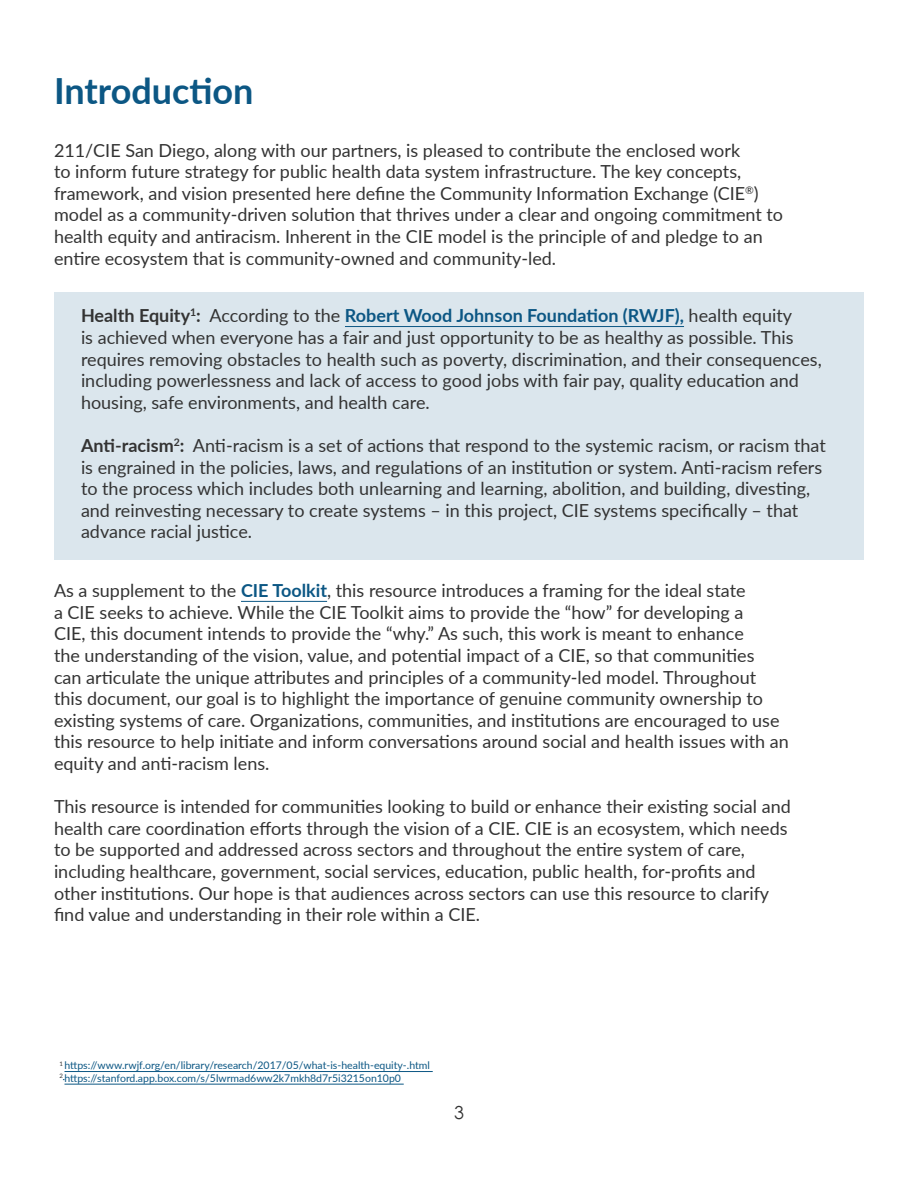
<style>
.page{position:relative;width:918px;height:1188px;background:#fff}
.page>*{position:absolute;margin:0;border:0;box-sizing:border-box;transform-origin:0 0}
.t1{font:700 36px "Lato";color:#0c5784}
.P1{font:18px/21.6px "Lato";color:#333}
.t2{font:18px "Century Gothic Pro";color:#333}
.P1-2{font:10.5px "Lato";color:#0c5784}
.s1{font-weight:700}
.s2{font-weight:700;color:#0c5784}
</style>
<div class="page">
<hr style="left:241px;top:601px;width:86px;height:1px;background:#0c5784">
<hr style="left:64px;top:1071px;width:369px;height:1px;background:#0c5784">
<hr style="left:64px;top:1084px;width:340px;height:1px;background:#0c5784">
<div style="left:54px;top:292px;width:810px;height:268px;background:#dbe6ed"></div>
<hr style="left:345px;top:326px;width:339px;height:1px;background:#0c5784">
<h1 class="t1" style="left:54px;top:64px;width:201px">Introduction</h1>
<p class="P1" style="left:54px;top:139px;width:731px">211/CIE San Diego, along with our partners, is pleased to contribute the enclosed work<br>to inform future strategy for public health data system infrastructure. The key concepts, framework, and vision presented here define the Community Information Exchange (CIE<sup>®</sup>) model as a community-driven solution that thrives under a clear and ongoing commitment to health equity and antiracism. Inherent in the CIE model is the principle of and pledge to an entire ecosystem that is community-owned and community-led.</p>
<p class="P1" style="left:81px;top:304px;width:742px"><span class="s1">Health Equity</span><sup>1</sup><span class="s1">:</span> According to the <span class="s2">Robert Wood Johnson Foundation (RWJF),</span> health equity<br>is achieved when everyone has a fair and just opportunity to be as healthy as possible. This requires removing obstacles to health such as poverty, discrimination, and their consequences, including powerlessness and lack of access to good jobs with fair pay, quality education and housing, safe environments, and health care.</p>
<p class="P1" style="left:81px;top:434px;width:746px"><span class="s1">Anti-racism</span><sup>2</sup><span class="s1">:</span> Anti-racism is a set of actions that respond to the systemic racism, or racism that is engrained in the policies, laws, and regulations of an institution or system. Anti-racism refers to the process which includes both unlearning and learning, abolition, and building, divesting, and reinvesting necessary to create systems – in this project, CIE systems specifically – that advance racial justice.</p>
<p class="P1" style="left:54px;top:579px;width:736px">As a supplement to the <span class="s2">CIE Toolkit</span>, this resource introduces a framing for the ideal state<br>a CIE seeks to achieve. While the CIE Toolkit aims to provide the “how” for developing a<br>CIE, this document intends to provide the “why.” As such, this work is meant to enhance<br>the understanding of the vision, value, and potential impact of a CIE, so that communities<br>can articulate the unique attributes and principles of a community-led model. Throughout this document, our goal is to highlight the importance of genuine community ownership to existing systems of care. Organizations, communities, and institutions are encouraged to use this resource to help initiate and inform conversations around social and health issues with an equity and anti-racism lens.</p>
<p class="P1" style="left:54px;top:795px;width:738px">This resource is intended for communities looking to build or enhance their existing social and health care coordination efforts through the vision of a CIE. CIE is an ecosystem, which needs to be supported and addressed across sectors and throughout the entire system of care, including healthcare, government, social services, education, public health, for-profits and other institutions. Our hope is that audiences across sectors can use this resource to clarify find value and understanding in their role within a CIE.</p>
<p class="P1-2" style="left:59px;top:1058px;width:372px"><sup>1</sup> https://www.rwjf.org/en/library/research/2017/05/what-is-health-equity-.html</p>
<p class="P1-2" style="left:59px;top:1070px;width:343px"><sup>2</sup> https://stanford.app.box.com/s/5lwrmad6ww2k7mkh8d7r5i3215on10p0</p>
<p class="t2" style="left:454px;top:1102px;width:11px">3</p>
</div>
